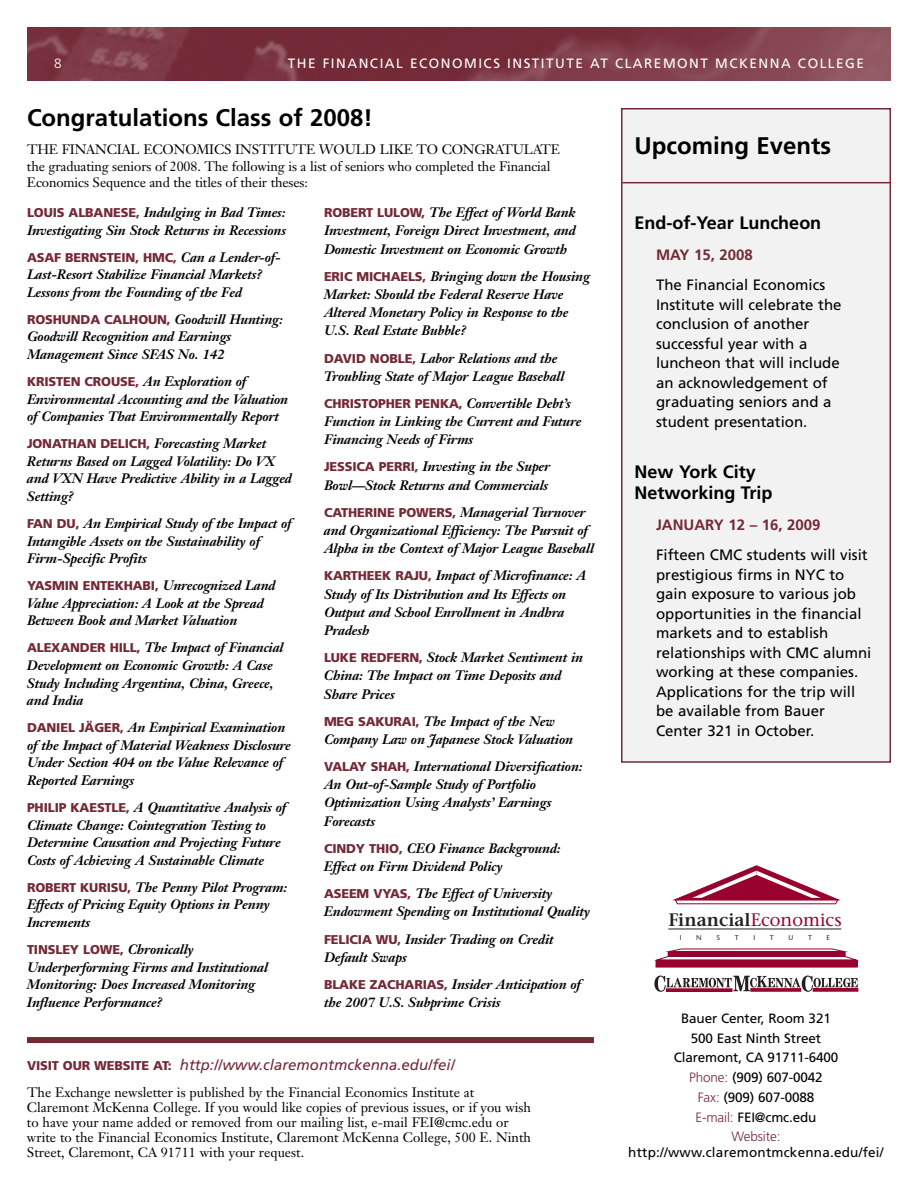
<style>
.page{position:relative;width:918px;height:1188px;background:#fff}
.page>*{position:absolute;margin:0;border:0;box-sizing:border-box;transform-origin:0 0}
.t1{font:700 24px "Frutiger";color:#000}
.t2{font:700 18px/21px "Frutiger";color:#000}
.t3{font:600 18px "Stone Serif";color:#231f20}
.t4{font:15px/19.5px "Frutiger";color:#000}
.t5{font:italic 15px "Frutiger";color:#742936}
.t6{font:700 15px "Frutiger";color:#742936}
.t7{font:italic 700 13.5px/17.7px "Janson Text";letter-spacing:-.01em;color:#000}
.t8{font:13.5px/15px "Janson Text";color:#000}
.t9{font:13.5px/19.8px "Frutiger";letter-spacing:-.01em;color:#000;text-align:center}
.t10{font:13.5px "Frutiger";letter-spacing:.11em;color:#fff}
.t11{font:13.5px "Frutiger";letter-spacing:.015em;color:#000}
.t12{font:300 13.5px "Frutiger";color:#fff}
.t13{font:900 12.75px "Frutiger";letter-spacing:-.01em;color:#742936}
.t14{font:7.05px "Stone Sans";color:#231f20}
.s1{font-family:"Frutiger";font-weight:900;font-style:normal;font-size:12.75px;color:#742936}
.s2{font-family:"Janson Text";font-weight:700;font-style:italic;font-size:13.5px;color:#000}
.s3{font-weight:900;font-style:normal;font-size:12.75px}
.s4{font-weight:400;color:#98012d}
.s5{font-weight:300;color:#742936}
</style>
<div class="page">
<div style="left:622px;top:110px;width:268px;height:651px;background:#f2f2f2"></div>
<div style="left:621px;top:108px;width:270px;height:655px;border:2px solid #742936"></div>
<div style="left:656px;top:960px;width:201px;height:7px;background:#98012d"></div>
<div style="left:656px;top:960px;width:202px;height:8px;border:1px solid #98012d"></div>
<svg style="left:657px;top:948px;width:201px;height:13px"></svg>
<hr style="left:668px;top:952px;width:177px;height:4px;background:#98012d">
<div style="left:668px;top:952px;width:178px;height:5px;border:1px solid #98012d"></div>
<hr style="left:668px;top:929px;width:173px;height:1px;background:#231f20">
<svg style="left:672px;top:865px;width:169px;height:40px"></svg>
<svg style="left:654px;top:976px;width:204px;height:16px"></svg>
<div style="left:813px;top:988px;width:45px;height:3px;border:1px solid #98012d"></div>
<img style="left:27px;top:27px;width:864px;height:54px">
<div style="left:27px;top:1037px;width:567px;height:6px;background:#742936"></div>
<hr style="left:622px;top:182px;width:269px;height:1px;background:#742936">
<p class="t12" style="left:54px;top:58px;width:9px">8</p>
<p class="t10" style="left:288px;top:58px;width:578px">THE FINANCIAL ECONOMICS INSTITUTE AT CLAREMONT MCKENNA COLLEGE</p>
<h1 class="t1" style="left:27px;top:108px;width:347px">Congratulations Class of 2008!</h1>
<p class="t8" style="left:27px;top:143px;width:535px;line-height:16.5px">THE FINANCIAL ECONOMICS INSTITUTE WOULD LIKE TO CONGRATULATE the graduating seniors of 2008. The following is a list of seniors who completed the Financial<br>Economics Sequence and the titles of their theses:</p>
<p class="t7" style="left:27px;top:205px;width:261px"><span class="s1">LOUIS ALBANESE,</span> Indulging in Bad Times:<br>Investigating Sin Stock Returns in Recessions</p>
<p class="t13" style="left:27px;top:252px;width:256px">ASAF BERNSTEIN, HMC, <span class="s2">Can a Lender-of-</span></p>
<p class="t7" style="left:27px;top:267px;width:237px">Last-Resort Stabilize Financial Markets?<br>Lessons from the Founding of the Fed</p>
<p class="t13" style="left:27px;top:314px;width:257px">ROSHUNDA CALHOUN, <span class="s2">Goodwill Hunting:</span></p>
<p class="t7" style="left:27px;top:329px;width:206px">Goodwill Recognition and Earnings<br>Management Since SFAS No. 142</p>
<p class="t7" style="left:27px;top:374px;width:263px"><span class="s1">KRISTEN CROUSE,</span> An Exploration of<br>Environmental Accounting and the Valuation of Companies That Environmentally Report</p>
<p class="t7" style="left:27px;top:436px;width:266px"><span class="s1">JONATHAN DELICH,</span> Forecasting Market<br>Returns Based on Lagged Volatility: Do VX and VXN Have Predictive Ability in a Lagged<br>Setting?</p>
<p class="t7" style="left:27px;top:516px;width:266px"><span class="s1">FAN DU,</span> An Empirical Study of the Impact of<br>Intangible Assets on the Sustainability of<br>Firm-Specific Profits</p>
<p class="t13" style="left:27px;top:580px;width:250px">YASMIN ENTEKHABI, <span class="s2">Unrecognized Land</span></p>
<p class="t7" style="left:27px;top:596px;width:238px">Value Appreciation: A Look at the Spread<br>Between Book and Market Valuation</p>
<p class="t7" style="left:27px;top:640px;width:258px"><span class="s1">ALEXANDER HILL,</span> The Impact of Financial Development on Economic Growth: A Case Study Including Argentina, China, Greece, and India</p>
<p class="t7" style="left:27px;top:720px;width:266px"><span class="s1">DANIEL JÄGER,</span> An Empirical Examination of the Impact of Material Weakness Disclosure Under Section 404 on the Value Relevance of Reported Earnings</p>
<p class="t7" style="left:27px;top:800px;width:261px"><span class="s1">PHILIP KAESTLE,</span> A Quantitative Analysis of Climate Change: Cointegration Testing to Determine Causation and Projecting Future Costs of Achieving A Sustainable Climate</p>
<p class="t7" style="left:27px;top:880px;width:262px"><span class="s1">ROBERT KURISU,</span> The Penny Pilot Program:<br>Effects of Pricing Equity Options in Penny<br>Increments</p>
<p class="t13" style="left:27px;top:944px;width:168px">TINSLEY LOWE, <span class="s2">Chronically</span></p>
<p class="t7" style="left:27px;top:960px;width:243px">Underperforming Firms and Institutional<br>Monitoring: Does Increased Monitoring<br>Influence Performance?</p>
<p class="t7" style="left:324px;top:205px;width:253px;line-height:18.1px;text-align:justify"><span class="s1">ROBERT LULOW,</span> The Effect of World Bank Investment, Foreign Direct Investment, and Domestic Investment on Economic Growth</p>
<p class="t7" style="left:324px;top:268px;width:268px;line-height:18.1px"><span class="s1">ERIC MICHAELS,</span> Bringing down the Housing Market: Should the Federal Reserve Have Altered Monetary Policy in Response to the U.S. Real Estate Bubble?</p>
<p class="t7" style="left:324px;top:350px;width:242px;line-height:18.1px"><span class="s1">DAVID NOBLE,</span> Labor Relations and the<br>Troubling State of Major League Baseball</p>
<p class="t13" style="left:324px;top:398px;width:249px">CHRISTOPHER PENKA, <span class="s2">Convertible Debt’s</span></p>
<p class="t7" style="left:324px;top:414px;width:259px;line-height:18.1px">Function in Linking the Current and Future<br>Financing Needs of Firms</p>
<p class="t7" style="left:324px;top:459px;width:228px;line-height:18.1px"><span class="s1">JESSICA PERRI,</span> Investing in the Super<br>Bowl—Stock Returns and Commercials</p>
<p class="t7" style="left:324px;top:505px;width:271px;line-height:18.1px"><span class="s1">CATHERINE POWERS,</span> Managerial Turnover and Organizational Efficiency: The Pursuit of<br>Alpha in the Context of Major League Baseball</p>
<p class="t7" style="left:324px;top:568px;width:264px;line-height:18.1px"><span class="s1">KARTHEEK RAJU,</span> Impact of Microfinance: A Study of Its Distribution and Its Effects on Output and School Enrollment in Andhra Pradesh</p>
<p class="t7" style="left:324px;top:650px;width:261px;line-height:18.1px"><span class="s1">LUKE REDFERN,</span> Stock Market Sentiment in<br>China: The Impact on Time Deposits and<br>Share Prices</p>
<p class="t7" style="left:324px;top:713px;width:251px;line-height:18.1px"><span class="s1">MEG SAKURAI,</span> The Impact of the New<br>Company Law on Japanese Stock Valuation</p>
<p class="t7" style="left:324px;top:759px;width:260px;line-height:18.1px"><span class="s1">VALAY SHAH,</span> International Diversification:<br>An Out-of-Sample Study of Portfolio Optimization Using Analysts’ Earnings Forecasts</p>
<p class="t7" style="left:324px;top:841px;width:238px;line-height:18.1px"><span class="s1">CINDY THIO,</span> CEO Finance Background:<br>Effect on Firm Dividend Policy</p>
<p class="t7" style="left:324px;top:886px;width:268px;line-height:18.1px"><span class="s1">ASEEM VYAS,</span> The Effect of University<br>Endowment Spending on Institutional Quality</p>
<p class="t7" style="left:324px;top:931px;width:231px;line-height:18.1px"><span class="s1">FELICIA WU,</span> Insider Trading on Credit<br>Default Swaps</p>
<p class="t7" style="left:324px;top:977px;width:259px;line-height:18.1px"><span class="s1">BLAKE ZACHARIAS,</span> Insider Anticipation of the 2007 U.S. Subprime Crisis</p>
<p class="t5" style="left:27px;top:1059px;width:429px"><span class="s3">VISIT OUR WEBSITE AT:</span> http://www.claremontmckenna.edu/fei/</p>
<p class="t8" style="left:27px;top:1087px;width:506px">The Exchange newsletter is published by the Financial Economics Institute at Claremont McKenna College. If you would like copies of previous issues, or if you wish to have your name added or removed from our mailing list, e-mail FEI@cmc.edu or write to the Financial Economics Institute, Claremont McKenna College, 500 E. Ninth Street, Claremont, CA 91711 with your request.</p>
<h1 class="t1" style="left:634px;top:136px;width:198px">Upcoming Events</h1>
<h2 class="t2" style="left:634px;top:213px;width:188px">End-of-Year Luncheon</h2>
<p class="t6" style="left:656px;top:249px;width:98px">MAY 15, 2008</p>
<p class="t4" style="left:656px;top:276px;width:187px">The Financial Economics<br>Institute will celebrate the conclusion of another successful year with a luncheon that will include an acknowledgement of graduating seniors and a student presentation.</p>
<h2 class="t2" style="left:634px;top:462px;width:139px">New York City<br>Networking Trip</h2>
<p class="t6" style="left:656px;top:519px;width:166px">JANUARY 12 – 16, 2009</p>
<p class="t4" style="left:656px;top:546px;width:217px">Fifteen CMC students will visit prestigious firms in NYC to gain exposure to various job opportunities in the financial markets and to establish relationships with CMC alumni working at these companies.<br>Applications for the trip will be available from Bauer<br>Center 321 in October.</p>
<h2 class="t3" style="left:668px;top:913px;width:175px">Financial<span class="s4">Economics</span></h2>
<p class="t14" style="left:680px;top:935px;width:3px">I</p>
<p class="t14" style="left:696px;top:935px;width:7px">N</p>
<p class="t14" style="left:716px;top:935px;width:5px">S</p>
<p class="t14" style="left:735px;top:935px;width:5px">T</p>
<p class="t14" style="left:753px;top:935px;width:3px">I</p>
<p class="t14" style="left:770px;top:935px;width:5px">T</p>
<p class="t14" style="left:789px;top:935px;width:6px">U</p>
<p class="t14" style="left:808px;top:935px;width:5px">T</p>
<p class="t14" style="left:827px;top:935px;width:5px">E</p>
<p class="t9" style="left:674px;top:1009px;width:166px">Bauer Center, Room 321<br>500 East Ninth Street<br>Claremont, CA 91711-6400<br><span class="s5">Phone:</span> (909) 607-0042<br><span class="s5">Fax:</span> (909) 607-0088<br><span class="s5">E-mail:</span> FEI@cmc.edu<br><span class="s5">Website:</span></p>
<p class="t11" style="left:628px;top:1147px;width:257px">http://www.claremontmckenna.edu/fei/</p>
</div>
